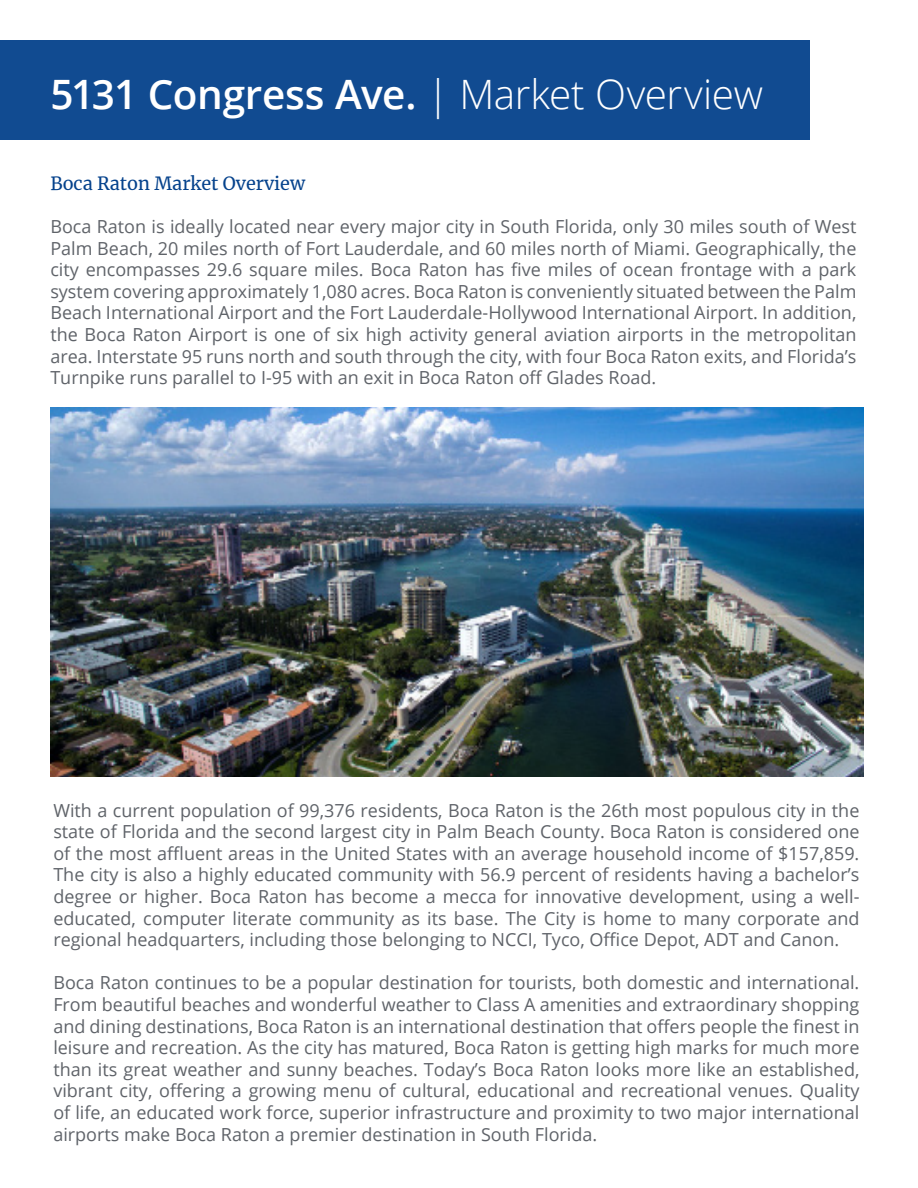
<style>
.page{position:relative;width:918px;height:1188px;background:#fff}
.page>*{position:absolute;margin:0;border:0;box-sizing:border-box;transform-origin:0 0}
.t1{font:600 40.5px "Open Sans";letter-spacing:-.01em;color:#fff}
.t2{font:18px/21.6px "Open Sans";color:#5f6369;text-align:justify}
.t3{font:18px "Merriweather";color:#05428c}
.s1{font-weight:300}
</style>
<div class="page">
<div style="left:0;top:40px;width:810px;height:100px;background:#114b91"></div>
<img style="left:50px;top:407px;width:814px;height:370px">
<p class="t1" style="left:50px;top:66px;width:714px">5131 Congress Ave. <span class="s1">| Market Overview</span></p>
<p class="t3" style="left:50px;top:171px;width:256px">Boca Raton Market Overview</p>
<p class="t2" style="left:50px;top:215px;width:808px">Boca Raton is ideally located near every major city in South Florida, only 30 miles south of West Palm Beach, 20 miles north of Fort Lauderdale, and 60 miles north of Miami. Geographically, the city encompasses 29.6 square miles. Boca Raton has five miles of ocean frontage with a park system covering approximately 1,080 acres. Boca Raton is conveniently situated between the Palm Beach International Airport and the Fort Lauderdale-Hollywood International Airport. In addition, the Boca Raton Airport is one of six high activity general aviation airports in the metropolitan area. Interstate 95 runs north and south through the city, with four Boca Raton exits, and Florida’s Turnpike runs parallel to I-95 with an exit in Boca Raton off Glades Road.</p>
<p class="t2" style="left:53px;top:799px;width:808px">With a current population of 99,376 residents, Boca Raton is the 26th most populous city in the state of Florida and the second largest city in Palm Beach County. Boca Raton is considered one of the most affluent areas in the United States with an average household income of $157,859.<br>The city is also a highly educated community with 56.9 percent of residents having a bachelor’s degree or higher. Boca Raton has become a mecca for innovative development, using a well&shy;educated, computer literate community as its base. The City is home to many corporate and regional headquarters, including those belonging to NCCI, Tyco, Office Depot, ADT and Canon.</p>
<p class="t2" style="left:53px;top:972px;width:808px">Boca Raton continues to be a popular destination for tourists, both domestic and international.<br>From beautiful beaches and wonderful weather to Class A amenities and extraordinary shopping and dining destinations, Boca Raton is an international destination that offers people the finest in leisure and recreation. As the city has matured, Boca Raton is getting high marks for much more than its great weather and sunny beaches. Today’s Boca Raton looks more like an established, vibrant city, offering a growing menu of cultural, educational and recreational venues. Quality of life, an educated work force, superior infrastructure and proximity to two major international airports make Boca Raton a premier destination in South Florida.</p>
</div>
